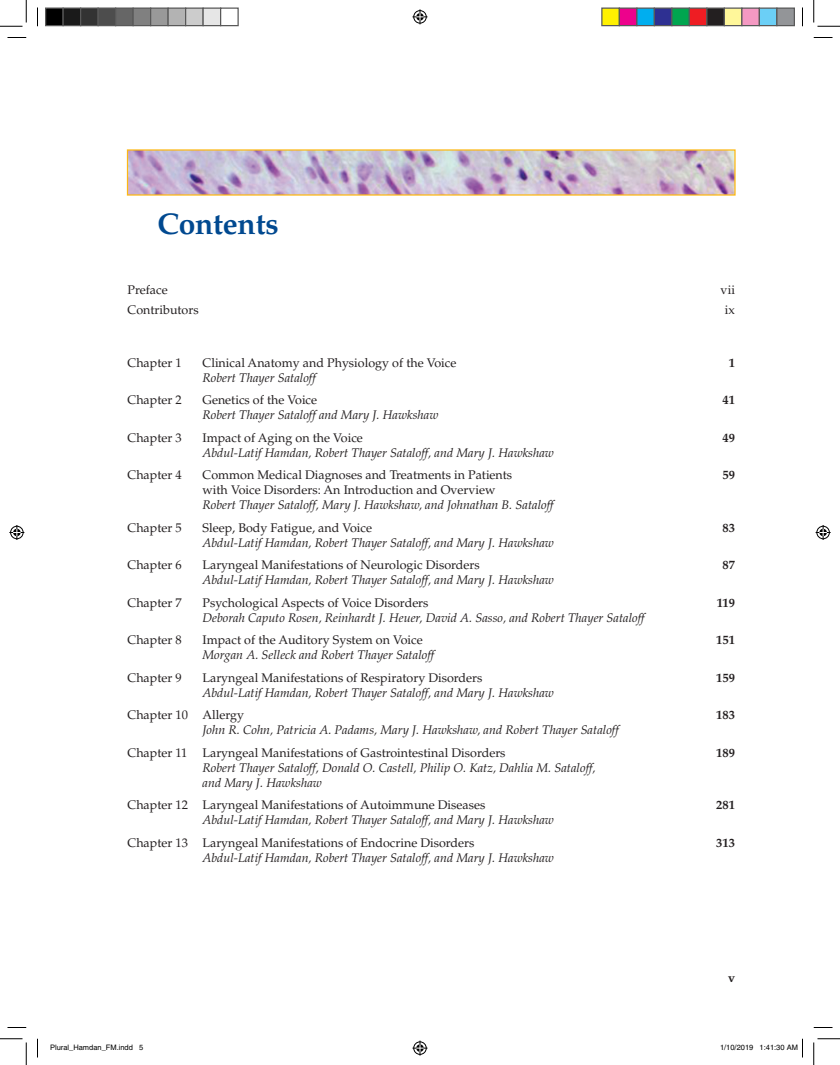
<style>
.page{position:relative;width:840px;height:1065px;background:#fff}
.page>*{position:absolute;margin:0;border:0;box-sizing:border-box;transform-origin:0 0}
.FM_Hd{font:700 30px "Palatino";letter-spacing:-.01em;color:#014990}
.TOC_AU{font:italic 12.5px/15px "Palatino";color:#231f20}
.TOC_CT{font:12.5px "Palatino";color:#231f20}
.TOC_CT-2{font:700 12.5px "Palatino";color:#231f20}
.TOC_FM_BM{font:12.5px "Palatino";color:#231f20}
.RH{font:700 12.5px "Palatino";color:#231f20}
.t1{font:7.5px "Helvetica";color:#000}
</style>
<div class="page">
<img style="left:129px;top:151px;width:605px;height:43px">
<svg style="left:8px;top:37px;width:18px;height:1px"></svg>
<svg style="left:814px;top:37px;width:18px;height:1px"></svg>
<svg style="left:8px;top:1027px;width:18px;height:1px"></svg>
<svg style="left:814px;top:1027px;width:18px;height:1px"></svg>
<svg style="left:37px;top:8px;width:1px;height:18px"></svg>
<svg style="left:37px;top:1039px;width:1px;height:19px"></svg>
<svg style="left:802px;top:8px;width:1px;height:18px"></svg>
<svg style="left:0;top:0;width:27px;height:27px"></svg>
<svg style="left:0;top:1039px;width:27px;height:26px"></svg>
<svg style="left:814px;top:0;width:26px;height:27px"></svg>
<svg style="left:814px;top:1039px;width:26px;height:26px"></svg>
<svg style="left:412px;top:9px;width:16px;height:15px"></svg>
<svg style="left:412px;top:1041px;width:16px;height:15px"></svg>
<svg style="left:9px;top:525px;width:15px;height:15px"></svg>
<svg style="left:816px;top:525px;width:15px;height:15px"></svg>
<div style="left:46px;top:8px;width:17px;height:18px;background:#000"></div>
<div style="left:45px;top:8px;width:19px;height:18px;border:1px solid #595959"></div>
<div style="left:63px;top:8px;width:18px;height:18px;background:#1a1a1a"></div>
<div style="left:62px;top:8px;width:19px;height:18px;border:1px solid #595959"></div>
<div style="left:81px;top:8px;width:17px;height:18px;background:#333"></div>
<div style="left:80px;top:8px;width:19px;height:18px;border:1px solid #595959"></div>
<div style="left:98px;top:8px;width:18px;height:18px;background:#4d4d4d"></div>
<div style="left:98px;top:8px;width:18px;height:18px;border:1px solid #595959"></div>
<div style="left:116px;top:8px;width:17px;height:18px;background:#666"></div>
<div style="left:115px;top:8px;width:19px;height:18px;border:1px solid #595959"></div>
<div style="left:133px;top:8px;width:18px;height:18px;background:#808080"></div>
<div style="left:132px;top:8px;width:19px;height:18px;border:1px solid #595959"></div>
<div style="left:151px;top:8px;width:17px;height:18px;background:#999"></div>
<div style="left:150px;top:8px;width:19px;height:18px;border:1px solid #595959"></div>
<div style="left:168px;top:8px;width:18px;height:18px;background:#b3b3b3"></div>
<div style="left:168px;top:8px;width:18px;height:18px;border:1px solid #595959"></div>
<div style="left:186px;top:8px;width:17px;height:18px;background:#ccc"></div>
<div style="left:185px;top:8px;width:19px;height:18px;border:1px solid #595959"></div>
<div style="left:203px;top:8px;width:18px;height:18px;background:#e6e6e6"></div>
<div style="left:202px;top:8px;width:19px;height:18px;border:1px solid #595959"></div>
<div style="left:220px;top:8px;width:19px;height:18px;border:1px solid #595959"></div>
<div style="left:602px;top:8px;width:17px;height:18px;background:#fff101"></div>
<div style="left:601px;top:8px;width:19px;height:18px;border:1px solid #595959"></div>
<div style="left:619px;top:8px;width:18px;height:18px;background:#ed028c"></div>
<div style="left:619px;top:8px;width:19px;height:18px;border:1px solid #595959"></div>
<div style="left:637px;top:8px;width:17px;height:18px;background:#00aeef"></div>
<div style="left:636px;top:8px;width:19px;height:18px;border:1px solid #595959"></div>
<div style="left:654px;top:8px;width:18px;height:18px;background:#2e3092"></div>
<div style="left:654px;top:8px;width:18px;height:18px;border:1px solid #595959"></div>
<div style="left:672px;top:8px;width:17px;height:18px;background:#00a54f"></div>
<div style="left:671px;top:8px;width:19px;height:18px;border:1px solid #595959"></div>
<div style="left:689px;top:8px;width:18px;height:18px;background:#ee1d23"></div>
<div style="left:689px;top:8px;width:19px;height:18px;border:1px solid #595959"></div>
<div style="left:707px;top:8px;width:17px;height:18px;background:#231f20"></div>
<div style="left:706px;top:8px;width:19px;height:18px;border:1px solid #595959"></div>
<div style="left:724px;top:8px;width:18px;height:18px;background:#fff79a"></div>
<div style="left:724px;top:8px;width:18px;height:18px;border:1px solid #595959"></div>
<div style="left:742px;top:8px;width:17px;height:18px;background:#f499c2"></div>
<div style="left:741px;top:8px;width:19px;height:18px;border:1px solid #595959"></div>
<div style="left:759px;top:8px;width:18px;height:18px;background:#6bcff6"></div>
<div style="left:759px;top:8px;width:19px;height:18px;border:1px solid #595959"></div>
<div style="left:777px;top:8px;width:17px;height:18px;background:#939598"></div>
<div style="left:776px;top:8px;width:19px;height:18px;border:1px solid #595959"></div>
<svg style="left:802px;top:1039px;width:1px;height:19px"></svg>
<p class="FM_Hd" style="left:158px;top:206px;width:123px">Contents</p>
<p class="TOC_FM_BM" style="left:128px;top:282px;width:42px">Preface</p>
<p class="TOC_FM_BM" style="left:721px;top:282px;width:16px">vii</p>
<p class="TOC_FM_BM" style="left:128px;top:302px;width:73px">Contributors</p>
<p class="TOC_FM_BM" style="left:725px;top:302px;width:12px">ix</p>
<p class="TOC_CT" style="left:128px;top:355px;width:56px">Chapter 1</p>
<p class="TOC_CT" style="left:202px;top:355px;width:255px">Clinical Anatomy and Physiology of the Voice</p>
<p class="TOC_CT-2" style="left:729px;top:355px;width:8px">1</p>
<p class="TOC_AU" style="left:202px;top:370px;width:115px">Robert Thayer Sataloff</p>
<p class="TOC_CT" style="left:128px;top:392px;width:56px">Chapter 2</p>
<p class="TOC_CT" style="left:202px;top:392px;width:116px">Genetics of the Voice</p>
<p class="TOC_CT-2" style="left:722px;top:393px;width:14px">41</p>
<p class="TOC_AU" style="left:202px;top:408px;width:237px">Robert Thayer Sataloff and Mary J. Hawkshaw</p>
<p class="TOC_CT" style="left:128px;top:430px;width:56px">Chapter 3</p>
<p class="TOC_CT" style="left:202px;top:430px;width:162px">Impact of Aging on the Voice</p>
<p class="TOC_CT-2" style="left:722px;top:430px;width:14px">49</p>
<p class="TOC_AU" style="left:202px;top:445px;width:353px">Abdul-Latif Hamdan, Robert Thayer Sataloff, and Mary J. Hawkshaw</p>
<p class="TOC_CT" style="left:128px;top:467px;width:56px">Chapter 4</p>
<p class="TOC_CT" style="left:202px;top:467px;width:311px">Common Medical Diagnoses and Treatments in Patients</p>
<p class="TOC_CT-2" style="left:722px;top:468px;width:14px">59</p>
<p class="TOC_CT" style="left:202px;top:482px;width:295px">with Voice Disorders: An Introduction and Overview</p>
<p class="TOC_AU" style="left:202px;top:498px;width:353px">Robert Thayer Sataloff, Mary J. Hawkshaw, and Johnathan B. Sataloff</p>
<p class="TOC_CT" style="left:128px;top:520px;width:56px">Chapter 5</p>
<p class="TOC_CT" style="left:202px;top:520px;width:171px">Sleep, Body Fatigue, and Voice</p>
<p class="TOC_CT-2" style="left:722px;top:520px;width:14px">83</p>
<p class="TOC_AU" style="left:202px;top:535px;width:353px">Abdul-Latif Hamdan, Robert Thayer Sataloff, and Mary J. Hawkshaw</p>
<p class="TOC_CT" style="left:128px;top:557px;width:56px">Chapter 6</p>
<p class="TOC_CT" style="left:202px;top:557px;width:279px">Laryngeal Manifestations of Neurologic Disorders</p>
<p class="TOC_CT-2" style="left:722px;top:558px;width:14px">87</p>
<p class="TOC_AU" style="left:202px;top:573px;width:353px">Abdul-Latif Hamdan, Robert Thayer Sataloff, and Mary J. Hawkshaw</p>
<p class="TOC_CT" style="left:128px;top:595px;width:56px">Chapter 7</p>
<p class="TOC_CT" style="left:202px;top:595px;width:228px">Psychological Aspects of Voice Disorders</p>
<p class="TOC_CT-2" style="left:717px;top:595px;width:20px">119</p>
<p class="TOC_AU" style="left:202px;top:610px;width:444px">Deborah Caputo Rosen, Reinhardt J. Heuer, David A. Sasso, and Robert Thayer Sataloff</p>
<p class="TOC_CT" style="left:128px;top:632px;width:56px">Chapter 8</p>
<p class="TOC_CT" style="left:202px;top:632px;width:222px">Impact of the Auditory System on Voice</p>
<p class="TOC_CT-2" style="left:716px;top:633px;width:20px">151</p>
<p class="TOC_AU" style="left:202px;top:648px;width:233px">Morgan A. Selleck and Robert Thayer Sataloff</p>
<p class="TOC_CT" style="left:128px;top:670px;width:56px">Chapter 9</p>
<p class="TOC_CT" style="left:202px;top:670px;width:282px">Laryngeal Manifestations of Respiratory Disorders</p>
<p class="TOC_CT-2" style="left:716px;top:670px;width:20px">159</p>
<p class="TOC_AU" style="left:202px;top:685px;width:353px">Abdul-Latif Hamdan, Robert Thayer Sataloff, and Mary J. Hawkshaw</p>
<p class="TOC_CT" style="left:128px;top:707px;width:118px">Chapter 10 Allergy</p>
<p class="TOC_CT-2" style="left:716px;top:708px;width:20px">183</p>
<p class="TOC_AU" style="left:202px;top:723px;width:418px">John R. Cohn, Patricia A. Padams, Mary J. Hawkshaw, and Robert Thayer Sataloff</p>
<p class="TOC_CT" style="left:128px;top:745px;width:380px">Chapter 11 Laryngeal Manifestations of Gastrointestinal Disorders</p>
<p class="TOC_CT-2" style="left:716px;top:745px;width:20px">189</p>
<p class="TOC_AU" style="left:202px;top:760px;width:395px">Robert Thayer Sataloff, Donald O. Castell, Philip O. Katz, Dahlia M. Sataloff, and Mary J. Hawkshaw</p>
<p class="TOC_CT" style="left:128px;top:797px;width:359px">Chapter 12 Laryngeal Manifestations of Autoimmune Diseases</p>
<p class="TOC_CT-2" style="left:716px;top:798px;width:20px">281</p>
<p class="TOC_AU" style="left:202px;top:813px;width:353px">Abdul-Latif Hamdan, Robert Thayer Sataloff, and Mary J. Hawkshaw</p>
<p class="TOC_CT" style="left:128px;top:835px;width:349px">Chapter 13 Laryngeal Manifestations of Endocrine Disorders</p>
<p class="TOC_CT-2" style="left:716px;top:835px;width:20px">313</p>
<p class="TOC_AU" style="left:202px;top:850px;width:353px">Abdul-Latif Hamdan, Robert Thayer Sataloff, and Mary J. Hawkshaw</p>
<p class="RH" style="left:728px;top:970px;width:8px">v</p>
<p class="t1" style="left:50px;top:1043px;width:95px">Plural_Hamdan_FM.indd 5</p>
<p class="t1" style="left:720px;top:1043px;width:79px">1/10/2019 1:41:30 AM</p>
</div>
